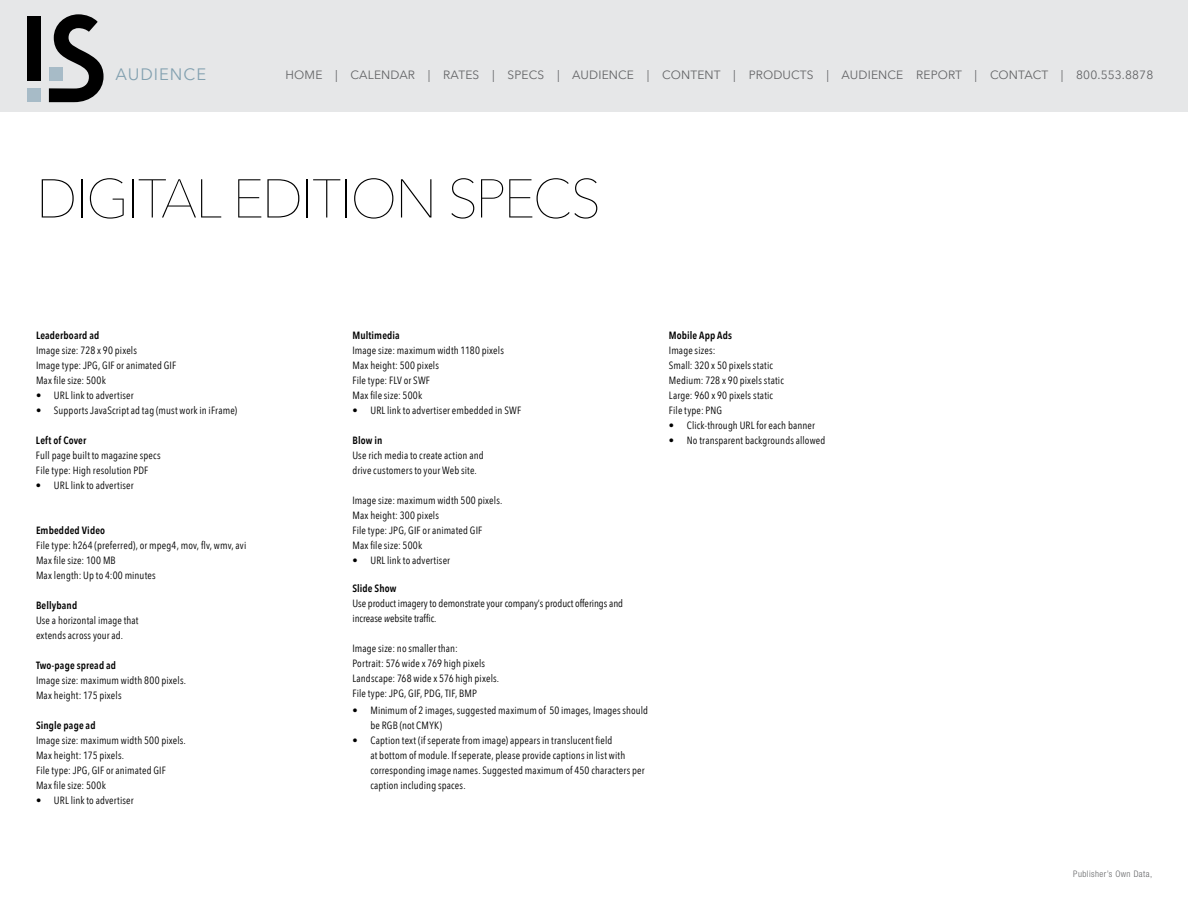
<style>
.page{position:relative;width:1188px;height:918px;background:#fff}
.page>*{position:absolute;margin:0;border:0;box-sizing:border-box;transform-origin:0 0}
.t1{font:200 54px "Avenir Next";letter-spacing:-.04em;color:#000}
.t2{font:16.5px "Avenir Next";letter-spacing:.06em;color:#83a1b0}
.t3{font:12px "Avenir Next";letter-spacing:.01em;color:#636466}
.t4{font:10.5px/15px "Avenir Next Condensed";letter-spacing:.015em;color:#000}
.t5{font:600 10.5px "Avenir Next Condensed";letter-spacing:.015em;color:#000}
.t6{font:10.5px/15px "Avenir Next Condensed";letter-spacing:-.005em;color:#000}
.t7{font:300 condensed 9px "Helvetica Neue LT Std";letter-spacing:.05em;color:#636466}
.s1{font-style:italic}
</style>
<div class="page">
<div style="left:0;top:0;width:1188px;height:111px;background:#e6e7e8"></div>
<div style="left:27px;top:88px;width:14px;height:14px;background:#a7bbc7"></div>
<div style="left:27px;top:17px;width:14px;height:64px;background:#000"></div>
<svg style="left:49px;top:14px;width:55px;height:88px"></svg>
<h2 class="t2" style="left:115px;top:61px;width:92px">AUDIENCE</h2>
<p class="t3" style="left:286px;top:64px;width:869px">HOME | CALENDAR | RATES | SPECS | AUDIENCE | CONTENT | PRODUCTS | AUDIENCE REPORT | CONTACT | 800.553.8878</p>
<h1 class="t1" style="left:36px;top:153px;width:567px">DIGITAL EDITION SPECS</h1>
<p class="t5" style="left:36px;top:326px;width:65px">Leaderboard ad</p>
<p class="t4" style="left:36px;top:342px;width:142px">Image size: 728 x 90 pixels<br>Image type: JPG, GIF or animated GIF<br>Max file size: 500k</p>
<p class="t4" style="left:36px;top:387px;width:99px">• URL link to advertiser</p>
<p class="t4" style="left:36px;top:402px;width:203px">• Supports JavaScript ad tag (must work in iFrame)</p>
<p class="t5" style="left:36px;top:431px;width:52px">Left of Cover</p>
<p class="t4" style="left:36px;top:447px;width:126px">Full page built to magazine specs<br>File type: High resolution PDF</p>
<p class="t4" style="left:36px;top:477px;width:99px">• URL link to advertiser</p>
<p class="t5" style="left:36px;top:521px;width:71px">Embedded Video</p>
<p class="t4" style="left:36px;top:537px;width:212px">File type: h264 (preferred), or mpeg4, mov, flv, wmv, avi<br>Max file size: 100 MB<br>Max length: Up to 4:00 minutes</p>
<p class="t5" style="left:36px;top:596px;width:43px">Bellyband</p>
<p class="t4" style="left:36px;top:612px;width:104px">Use a horizontal image that extends across your ad.</p>
<p class="t5" style="left:36px;top:656px;width:82px">Two-page spread ad</p>
<p class="t4" style="left:36px;top:672px;width:152px">Image size: maximum width 800 pixels.<br>Max height: 175 pixels</p>
<p class="t5" style="left:36px;top:716px;width:61px">Single page ad</p>
<p class="t4" style="left:36px;top:732px;width:151px">Image size: maximum width 500 pixels.<br>Max height: 175 pixels.<br>File type: JPG, GIF or animated GIF<br>Max file size: 500k</p>
<p class="t4" style="left:36px;top:792px;width:99px">• URL link to advertiser</p>
<p class="t5" style="left:352px;top:326px;width:49px">Multimedia</p>
<p class="t4" style="left:352px;top:342px;width:153px">Image size: maximum width 1180 pixels<br>Max height: 500 pixels<br>File type: FLV or SWF<br>Max file size: 500k</p>
<p class="t4" style="left:352px;top:402px;width:170px">• URL link to advertiser embedded in SWF</p>
<p class="t5" style="left:352px;top:431px;width:31px">Blow in</p>
<p class="t4" style="left:352px;top:447px;width:133px">Use rich media to create action and drive customers to your Web site.</p>
<p class="t4" style="left:352px;top:492px;width:151px">Image size: maximum width 500 pixels.<br>Max height: 300 pixels<br>File type: JPG, GIF or animated GIF<br>Max file size: 500k</p>
<p class="t4" style="left:352px;top:552px;width:99px">• URL link to advertiser</p>
<p class="t5" style="left:352px;top:579px;width:46px">Slide Show</p>
<p class="t6" style="left:352px;top:595px;width:272px">Use product imagery to demonstrate your company’s product offerings and increase <span class="s1">w</span>ebsite traffic.</p>
<p class="t4" style="left:352px;top:640px;width:148px">Image size: no smaller than:<br>Portrait: 576 wide x 769 high pixels Landscape: 768 wide x 576 high pixels.<br>File type: JPG, GIF, PDG, TIF, BMP</p>
<p class="t4" style="left:370px;top:702px;width:279px;text-indent:-18px">• Minimum of 2 images, suggested maximum of 50 images, Images should be RGB (not CMYK)</p>
<p class="t4" style="left:370px;top:732px;width:276px;text-indent:-18px">• Caption text (if seperate from image) appears in translucent field<br>at bottom of module. If seperate, please provide captions in list with corresponding image names. Suggested maximum of 450 characters per caption including spaces.</p>
<p class="t5" style="left:669px;top:326px;width:65px">Mobile App Ads</p>
<p class="t4" style="left:669px;top:343px;width:117px">Image sizes:<br>Small: 320 x 50 pixels static<br>Medium: 728 x 90 pixels static<br>Large: 960 x 90 pixels static<br>File type: PNG</p>
<p class="t4" style="left:669px;top:418px;width:148px">• Click-through URL for each banner</p>
<p class="t4" style="left:669px;top:433px;width:158px">• No transparent backgrounds allowed</p>
<p class="t7" style="left:1073px;top:869px;width:81px">Publisher’s Own Data,</p>
</div>
